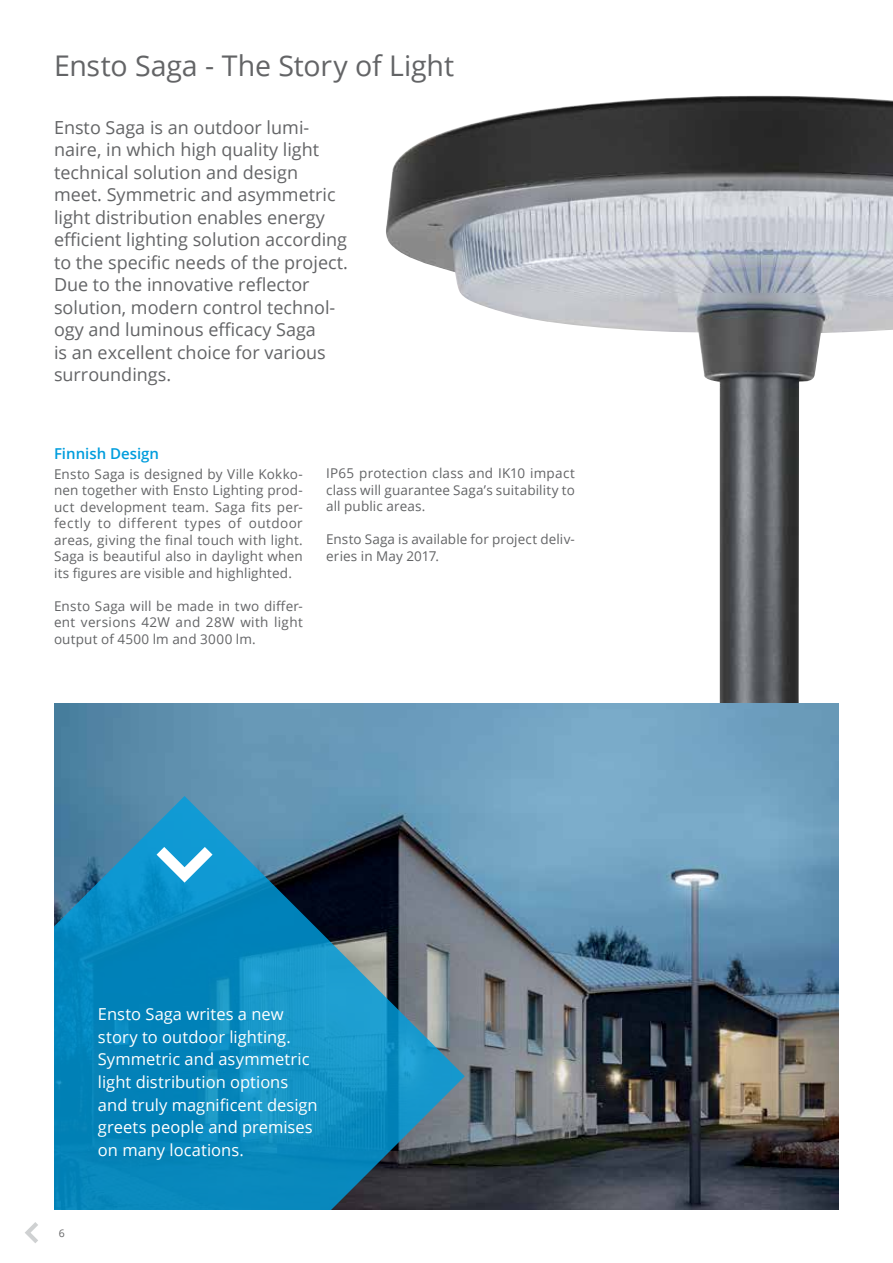
<style>
.page{position:relative;width:893px;height:1263px;background:#fff}
.page>*{position:absolute;margin:0;border:0;box-sizing:border-box;transform-origin:0 0}
.t1{font:28.5px "Open Sans";letter-spacing:-.005em;color:#636466}
.t2{font:18px/22.5px "Open Sans";color:#636466}
.t3{font:16.5px/22.5px "Open Sans";color:#fff}
.t4{font:600 15px "Open Sans";color:#009ddd}
.t5{font:13.5px/16.5px "Open Sans";letter-spacing:.01em;color:#636466;text-align:justify}
.t6{font:10.5px "Open Sans";color:#636466}
</style>
<div class="page">
<svg style="left:25px;top:1222px;width:13px;height:21px"></svg>
<img style="left:386px;top:96px;width:507px;height:607px">
<img style="left:54px;top:703px;width:785px;height:507px">
<svg style="left:54px;top:796px;width:411px;height:413px;background:#227ea7"></svg>
<svg style="left:157px;top:847px;width:56px;height:36px"></svg>
<h1 class="t1" style="left:54px;top:46px;width:402px">Ensto Saga - The Story of Light</h1>
<p class="t2" style="left:54px;top:115px;width:295px">Ensto Saga is an outdoor lumi&shy;naire, in which high quality light technical solution and design meet. Symmetric and asymmetric light distribution enables energy efficient lighting solution according to the specific needs of the project.<br>Due to the innovative reflector solution, modern control technol&shy;ogy and luminous efficacy Saga<br>is an excellent choice for various surroundings.</p>
<p class="t4" style="left:54px;top:443px;width:107px">Finnish Design</p>
<p class="t5" style="left:54px;top:465px;width:250px">Ensto Saga is designed by Ville Kokko&shy;nen together with Ensto Lighting prod&shy;uct development team. Saga fits per&shy;fectly to different types of outdoor areas, giving the final touch with light.<br>Saga is beautiful also in daylight when its figures are visible and highlighted.</p>
<p class="t5" style="left:54px;top:597px;width:250px">Ensto Saga will be made in two differ&shy;ent versions 42W and 28W with light output of 4500 lm and 3000 lm.</p>
<p class="t5" style="left:326px;top:465px;width:250px">IP65 protection class and IK10 impact class will guarantee Saga’s suitability to all public areas.</p>
<p class="t5" style="left:326px;top:531px;width:250px">Ensto Saga is available for project deliv&shy;eries in May 2017.</p>
<p class="t6" style="left:59px;top:1226px;width:8px">6</p>
<p class="t3" style="left:98px;top:1003px;width:221px">Ensto Saga writes a new story to outdoor lighting.<br>Symmetric and asymmetric light distribution options and truly magnificent design greets people and premises on many locations.</p>
</div>
